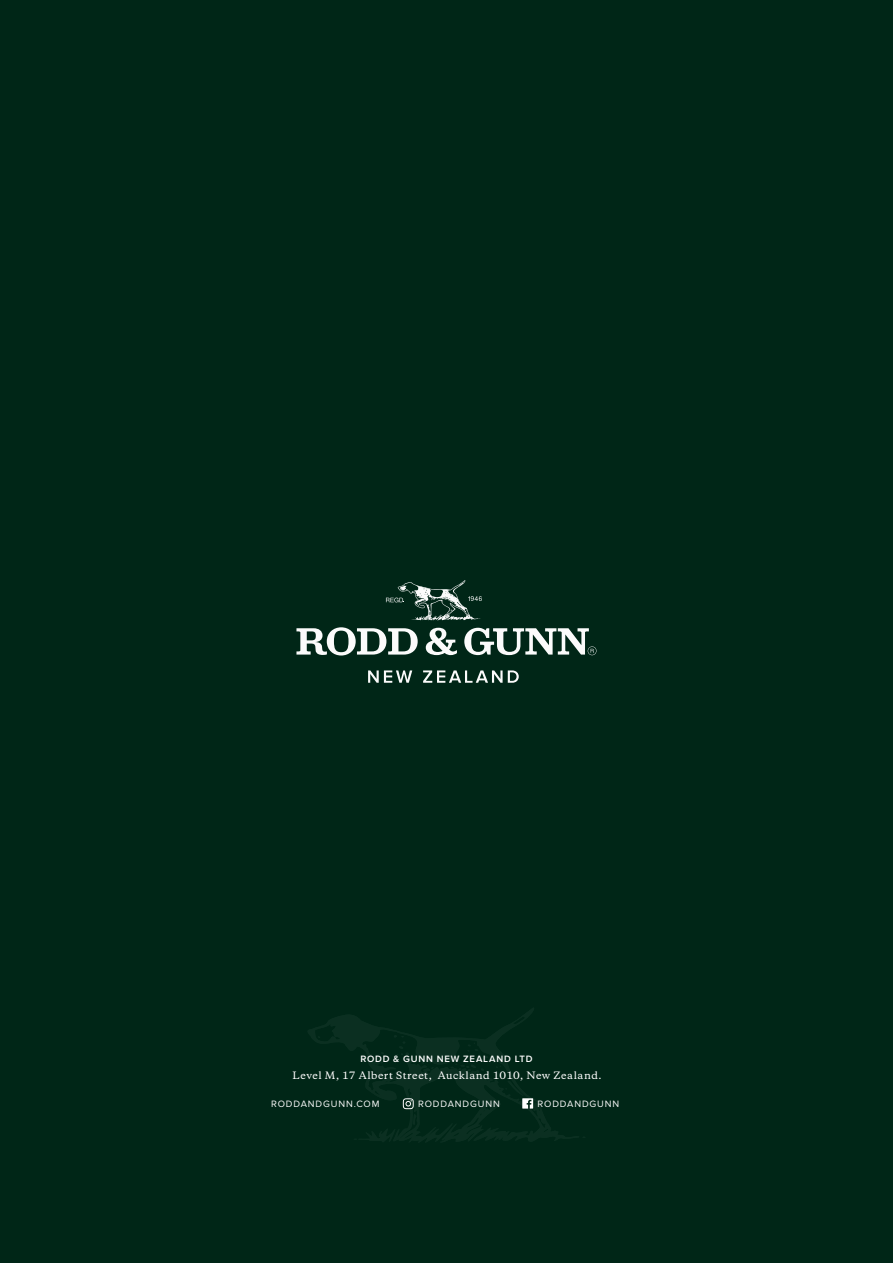
<style>
.page{position:relative;width:893px;height:1263px;background:#002617}
.page>*{position:absolute;margin:0;border:0;box-sizing:border-box;transform-origin:0 0}
.t1{font:500 9.6px "Copernicus";letter-spacing:.05em;color:#fff}
.t2{font:9.6px "Proxima Nova";letter-spacing:.09em;color:#fafafa}
.t3{font:600 9.6px "Proxima Nova";letter-spacing:.09em;color:#fff}
</style>
<div class="page">
<svg style="left:308px;top:1008px;width:269px;height:134px"></svg>
<svg style="left:296px;top:627px;width:122px;height:28px"></svg>
<svg style="left:426px;top:628px;width:31px;height:27px"></svg>
<svg style="left:464px;top:628px;width:132px;height:27px"></svg>
<svg style="left:386px;top:580px;width:96px;height:41px"></svg>
<svg style="left:368px;top:670px;width:44px;height:13px"></svg>
<svg style="left:423px;top:670px;width:96px;height:13px"></svg>
<p class="t3" style="left:360px;top:1053px;width:174px">RODD &amp; GUNN NEW ZEALAND LTD</p>
<p class="t1" style="left:293px;top:1067px;width:310px">Level M, 17 Albert Street, Auckland 1010, New Zealand.</p>
<p class="t2" style="left:271px;top:1098px;width:110px">RODDANDGUNN.COM</p>
<p class="t2" style="left:418px;top:1098px;width:83px">RODDANDGUNN</p>
<p class="t2" style="left:538px;top:1098px;width:83px">RODDANDGUNN</p>
</div>
